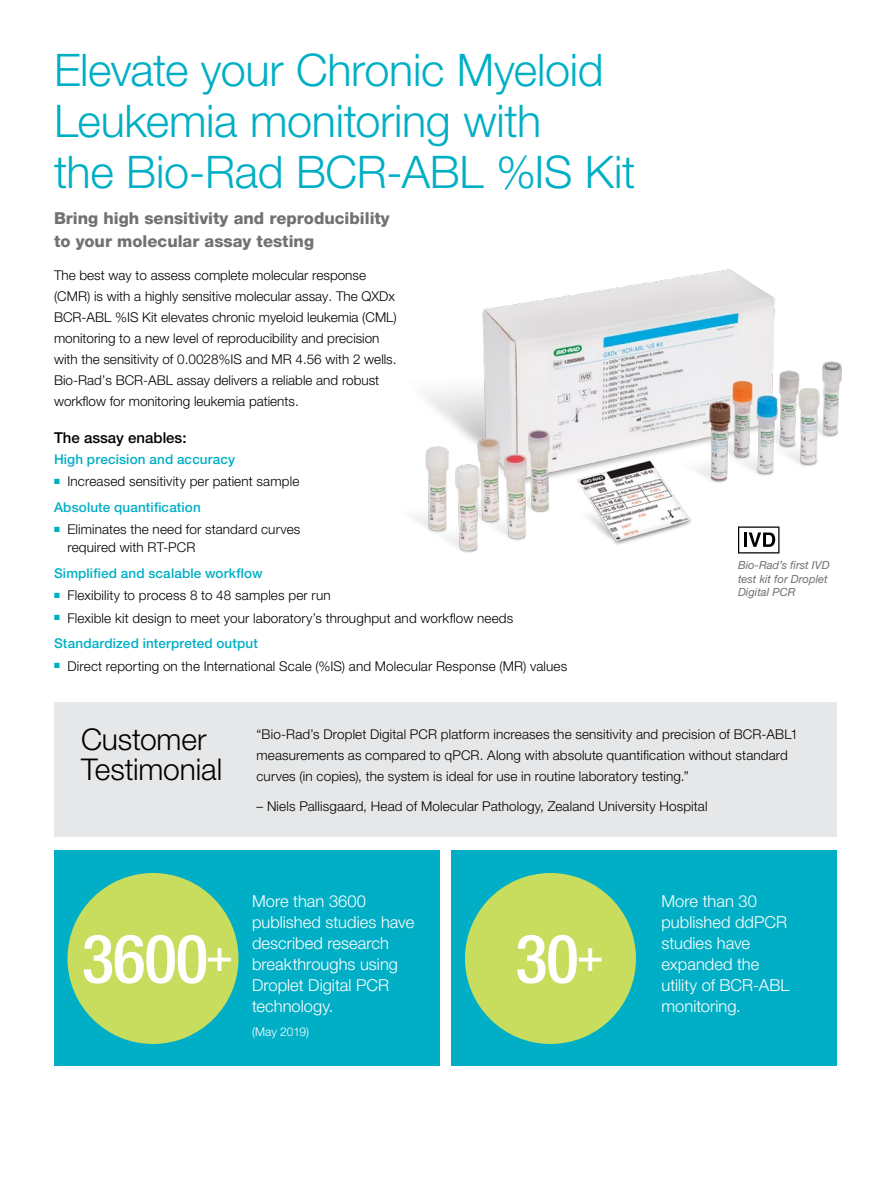
<style>
.page{position:relative;width:891px;height:1188px;background:#fff}
.page>*{position:absolute;margin:0;border:0;box-sizing:border-box;transform-origin:0 0}
.t1{font:500 condensed 67.5px "Helvetica Neue LT Pro";letter-spacing:-.015em;color:#fff}
.t2{font:300 45px/51px "Helvetica Neue LT Pro";letter-spacing:-.01em;color:#00afc5}
.t3{font:300 30px/30px "Helvetica Neue LT Pro";letter-spacing:-.005em;color:#000}
.t4{font:300 16.5px/21px "Helvetica Neue LT Pro";color:#fff}
.t5{font:800 16.5px/22.5px "Helvetica Neue LT Pro";color:#717073}
.t6{font:500 15px "Helvetica Neue LT Pro";color:#000}
.t7{font:300 13.5px/21px "Helvetica Neue LT Pro";letter-spacing:.005em;color:#000}
.t8{font:500 13.5px "Helvetica Neue LT Pro";letter-spacing:.01em;color:#00afc5}
.t9{font:300 12px "Helvetica Neue LT Pro";color:#fff}
.t10{font:italic 11.25px/13.5px "Helvetica Neue LT Pro";color:#717073}
.s1{font-weight:500;color:#00afc5}
</style>
<div class="page">
<div style="left:54px;top:850px;width:386px;height:216px;background:#00afc5"></div>
<div style="left:54px;top:702px;width:783px;height:135px;background:#e6e7e8"></div>
<img style="left:414px;top:269px;width:428px;height:284px">
<div style="left:452px;top:850px;width:385px;height:216px;background:#00afc5"></div>
<div style="left:67px;top:873px;width:171px;height:171px;background:#c8dc5d;border-radius:50%"></div>
<div style="left:465px;top:873px;width:171px;height:171px;background:#c8dc5d;border-radius:50%"></div>
<svg style="left:738px;top:526px;width:42px;height:28px"></svg>
<h2 class="t2" style="left:54px;top:44px;width:583px">Elevate your Chronic Myeloid<br>Leukemia monitoring with<br>the Bio-Rad BCR-ABL %IS Kit</h2>
<p class="t5" style="left:54px;top:207px;width:337px">Bring high sensitivity and reproducibility to your molecular assay testing</p>
<p class="t7" style="left:54px;top:264px;width:344px">The best way to assess complete molecular response (CMR) is with a highly sensitive molecular assay. The QXDx BCR-ABL %IS Kit elevates chronic myeloid leukemia (CML) monitoring to a new level of reproducibility and precision with the sensitivity of 0.0028%IS and MR 4.56 with 2 wells.<br>Bio-Rad’s BCR-ABL assay delivers a reliable and robust workflow for monitoring leukemia patients.</p>
<p class="t6" style="left:54px;top:428px;width:134px">The assay enables:</p>
<p class="t8" style="left:54px;top:451px;width:183px">High precision and accuracy</p>
<p class="t7" style="left:54px;top:468px;width:247px;line-height:25.5px"><sup>■</sup> Increased sensitivity per patient sample<br><span class="s1">Absolute quantification</span></p>
<p class="t7" style="left:68px;top:520px;width:234px;line-height:18px;text-indent:-13px"><sup>■</sup> Eliminates the need for standard curves required with RT-PCR</p>
<p class="t8" style="left:54px;top:565px;width:210px">Simplified and scalable workflow</p>
<p class="t7" style="left:54px;top:585px;width:278px"><sup>■</sup> Flexibility to process 8 to 48 samples per run</p>
<p class="t7" style="left:54px;top:605px;width:461px;line-height:25.5px"><sup>■</sup> Flexible kit design to meet your laboratory’s throughput and workflow needs<br><span class="s1">Standardized interpreted output</span></p>
<p class="t7" style="left:54px;top:655px;width:515px"><sup>■</sup> Direct reporting on the International Scale (%IS) and Molecular Response (MR) values</p>
<p class="t10" style="left:738px;top:558px;width:93px">Bio-Rad’s first IVD test kit for Droplet<br>Digital PCR</p>
<h3 class="t3" style="left:81px;top:724px;width:143px">Customer<br>Testimonial</h3>
<p class="t7" style="left:256px;top:723px;width:543px">“Bio-Rad’s Droplet Digital PCR platform increases the sensitivity and precision of BCR-ABL1 measurements as compared to qPCR. Along with absolute quantification without standard curves (in copies), the system is ideal for use in routine laboratory testing.”</p>
<p class="t7" style="left:256px;top:795px;width:453px">– Niels Pallisgaard, Head of Molecular Pathology, Zealand University Hospital</p>
<h1 class="t1" style="left:82px;top:919px;width:153px">3600<sup>+</sup></h1>
<p class="t4" style="left:252px;top:891px;width:164px">More than 3600 published studies have described research breakthroughs using<br>Droplet Digital PCR technology.</p>
<p class="t9" style="left:252px;top:1025px;width:59px">(May 2019)</p>
<h1 class="t1" style="left:515px;top:919px;width:90px">30<sup>+</sup></h1>
<p class="t4" style="left:662px;top:891px;width:129px">More than 30 published ddPCR studies have expanded the utility of BCR-ABL monitoring.</p>
</div>
